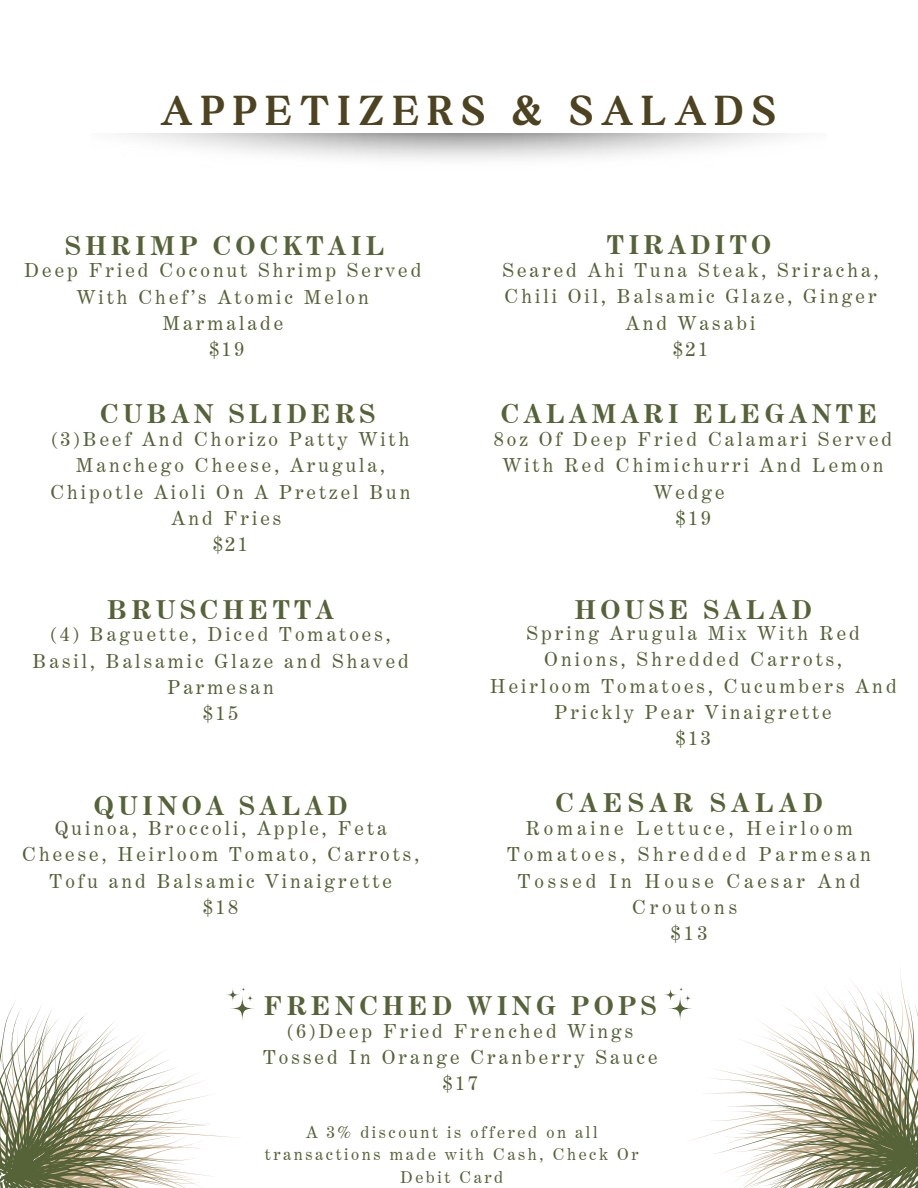
<style>
.page{position:relative;width:918px;height:1188px;background:#fff}
.page>*{position:absolute;margin:0;border:0;box-sizing:border-box;transform-origin:0 0}
.t1{font:700 45px "Boston Angel";letter-spacing:.2em;color:#4d4320}
.t2{font:700 26.1px "Century Expanded BT";letter-spacing:.16em;color:#566238}
.t3{font:700 26.1px "Century Expanded BT";letter-spacing:.2em;color:#566238}
.t4{font:19.35px/26.2px "Century Expanded BT";letter-spacing:.16em;color:#566238;text-align:center}
.t5{font:19.35px/26.2px "Century Expanded BT";letter-spacing:.2em;color:#566238;text-align:center}
.t6{font:16.35px/22.5px "Century Expanded BT";letter-spacing:.16em;color:#566238;text-align:center}
</style>
<div class="page">
<svg style="left:0;top:988px;width:254px;height:200px"></svg>
<svg style="left:668px;top:971px;width:250px;height:217px"></svg>
<h1 class="t1" style="left:161px;top:84px;width:616px">APPETIZERS &amp; SALADS</h1>
<h3 class="t2" style="left:65px;top:229px;width:321px">SHRIMP COCKTAIL</h3>
<h2 class="t4" style="left:24px;top:257px;width:399px">Deep Fried Coconut Shrimp Served<br>With Chef’s Atomic Melon<br>Marmalade<br>$19</h2>
<h2 class="t2" style="left:100px;top:398px;width:276px">CUBAN SLIDERS</h2>
<h3 class="t4" style="left:50px;top:426px;width:362px">(3)Beef And Chorizo Patty With<br>Manchego Cheese, Arugula,<br>Chipotle Aioli On A Pretzel Bun<br>And Fries<br>$21</h3>
<h3 class="t2" style="left:107px;top:593px;width:228px">BRUSCHETTA</h3>
<h3 class="t4" style="left:33px;top:621px;width:378px">(4) Baguette, Diced Tomatoes,<br>Basil, Balsamic Glaze and Shaved<br>Parmesan<br>$15</h3>
<h3 class="t2" style="left:94px;top:789px;width:255px">QUINOA SALAD</h3>
<h2 class="t4" style="left:22px;top:815px;width:398px">Quinoa, Broccoli, Apple, Feta<br>Cheese, Heirloom Tomato, Carrots,<br>Tofu and Balsamic Vinaigrette<br>$18</h2>
<h3 class="t2" style="left:607px;top:229px;width:166px">TIRADITO</h3>
<h2 class="t4" style="left:502px;top:257px;width:378px">Seared Ahi Tuna Steak, Sriracha,<br>Chili Oil, Balsamic Glaze, Ginger<br>And Wasabi<br>$21</h2>
<h2 class="t2" style="left:501px;top:398px;width:378px">CALAMARI ELEGANTE</h2>
<h2 class="t4" style="left:494px;top:426px;width:400px">8oz Of Deep Fried Calamari Served<br>With Red Chimichurri And Lemon<br>Wedge<br>$19</h2>
<h3 class="t2" style="left:575px;top:593px;width:239px">HOUSE SALAD</h3>
<h2 class="t4" style="left:490px;top:620px;width:408px">Spring Arugula Mix With Red<br>Onions, Shredded Carrots,<br>Heirloom Tomatoes, Cucumbers And<br>Prickly Pear Vinaigrette<br>$13</h2>
<h3 class="t3" style="left:555px;top:787px;width:269px">CAESAR SALAD</h3>
<h2 class="t5" style="left:507px;top:815px;width:365px">Romaine Lettuce, Heirloom<br>Tomatoes, Shredded Parmesan<br>Tossed In House Caesar And<br>Croutons<br>$13</h2>
<p class="t2" style="left:264px;top:990px;width:394px">FRENCHED WING POPS</p>
<p class="t4" style="left:263px;top:1018px;width:396px">(6)Deep Fried Frenched Wings<br>Tossed In Orange Cranberry Sauce $17</p>
<p class="t6" style="left:265px;top:1121px;width:375px">A 3% discount is offered on all transactions made with Cash, Check Or<br>Debit Card</p>
</div>
